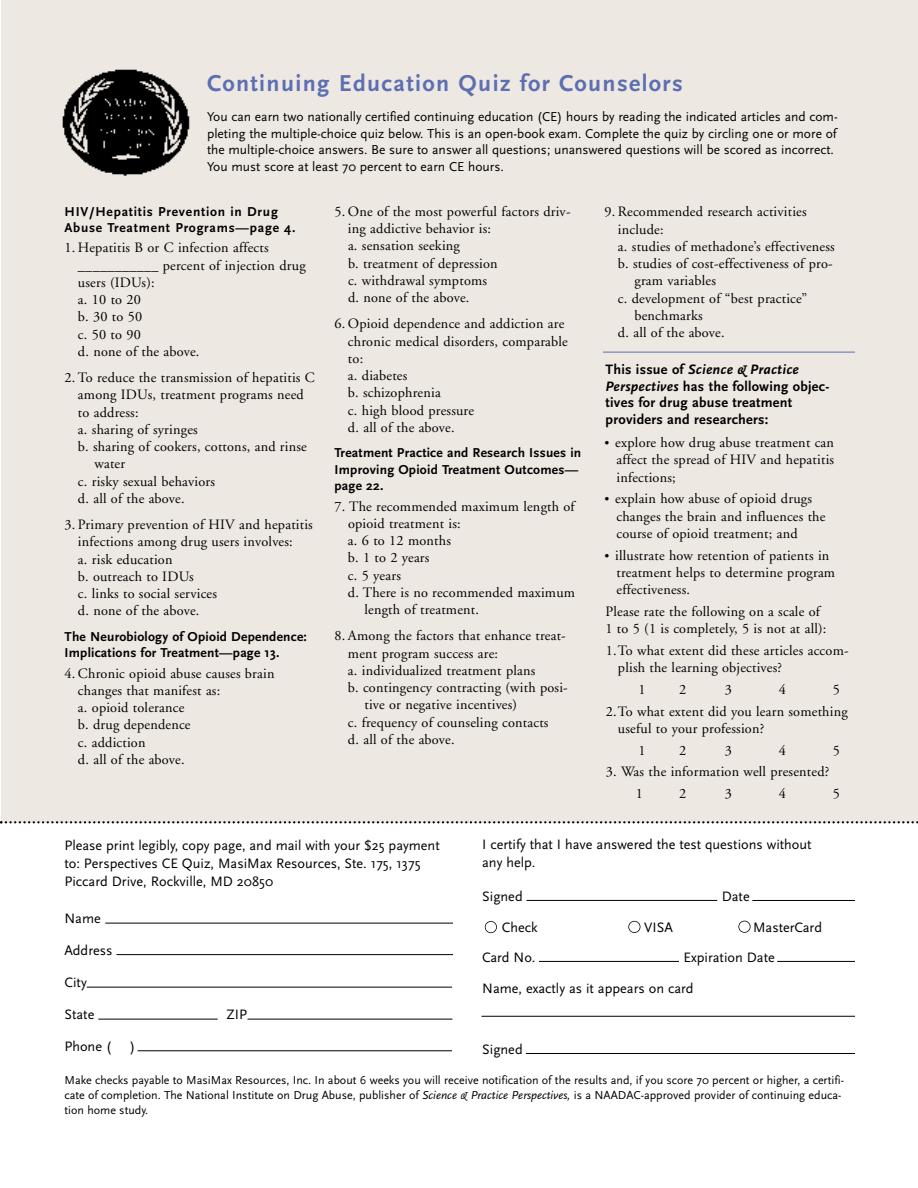
<style>
.page{position:relative;width:918px;height:1188px;background:#fff}
.page>*{position:absolute;margin:0;border:0;box-sizing:border-box;transform-origin:0 0}
.t1{font:700 24px "Scala Sans";letter-spacing:.055em;color:#5d6fb2}
.t2{font:14.25px/17.2px "Adobe Garamond";letter-spacing:.015em;color:#000}
.t3{font:14.25px/18px "Scala Sans";color:#000}
.t4{font:700 14.25px/16.5px "Scala Sans";letter-spacing:.015em;color:#000}
.t5{font:13.5px/16.5px "Scala Sans";color:#000;text-align:justify}
.t6{font:700 13.5px/16.5px "Scala Sans";letter-spacing:.015em;color:#000}
.t7{font:700 13.5px/16.5px "Scala Sans";letter-spacing:.055em;color:#000}
.t8{font:12px/15px "Scala Sans";color:#000}
.s1{font-style:italic}
.s2{font-size:12.75px}
</style>
<div class="page">
<div style="left:2px;top:0;width:916px;height:823px;background:#eee8e3"></div>
<hr style="left:603px;top:352px;width:252px;height:1px;background:#5d6fb2">
<svg style="left:0;top:821px;width:918px;height:2px"></svg>
<hr style="left:105px;top:923px;width:348px;height:1px;background:#000">
<hr style="left:116px;top:954px;width:337px;height:1px;background:#000">
<hr style="left:87px;top:987px;width:365px;height:1px;background:#000">
<hr style="left:98px;top:1019px;width:120px;height:1px;background:#000">
<hr style="left:248px;top:1019px;width:204px;height:1px;background:#000">
<hr style="left:138px;top:1050px;width:314px;height:1px;background:#000">
<hr style="left:526px;top:1053px;width:329px;height:1px;background:#000">
<hr style="left:482px;top:1016px;width:373px;height:1px;background:#000">
<hr style="left:539px;top:961px;width:140px;height:1px;background:#000">
<hr style="left:526px;top:900px;width:191px;height:1px;background:#000">
<hr style="left:752px;top:900px;width:103px;height:1px;background:#000">
<hr style="left:777px;top:961px;width:78px;height:1px;background:#000">
<img style="left:62px;top:69px;width:128px;height:107px">
<div style="left:738px;top:921px;width:13px;height:12px;border:2px solid #000;border-radius:50%"></div>
<div style="left:628px;top:921px;width:12px;height:12px;border:2px solid #000;border-radius:50%"></div>
<div style="left:485px;top:921px;width:12px;height:12px;border:2px solid #000;border-radius:50%"></div>
<h2 class="t1" style="left:207px;top:74px;width:477px">Continuing Education Quiz for Counselors</h2>
<p class="t5" style="left:207px;top:110px;width:632px">You can earn two nationally certified continuing education (CE) hours by reading the indicated articles and com&shy;pleting the multiple-choice quiz below. This is an open-book exam. Complete the quiz by circling one or more of the multiple-choice answers. Be sure to answer all questions; unanswered questions will be scored as incorrect.</p>
<p class="t5" style="left:207px;top:159px;width:298px">You must score at least 70 percent to earn CE hours.</p>
<h1 class="t7" style="left:64px;top:204px;width:233px">HIV/Hepatitis Prevention in Drug<br>Abuse Treatment Programs—page 4.</h1>
<p class="t2" style="left:78px;top:240px;width:229px;text-indent:-13px">1. Hepatitis B or C infection affects ___________ percent of injection drug users (IDUs):<br>a. 10 to 20<br>b. 30 to 50<br>c. 50 to 90<br>d. none of the above.</p>
<p class="t2" style="left:64px;top:370px;width:252px">2. To reduce the transmission of hepatitis C</p>
<p class="t2" style="left:78px;top:387px;width:227px">among IDUs, treatment programs need</p>
<p class="t2" style="left:78px;top:405px;width:62px">to address:</p>
<p class="t2" style="left:78px;top:422px;width:121px">a. sharing of syringes</p>
<p class="t2" style="left:78px;top:439px;width:230px">b. sharing of cookers, cottons, and rinse</p>
<p class="t2" style="left:94px;top:456px;width:32px">water</p>
<p class="t2" style="left:78px;top:474px;width:139px">c. risky sexual behaviors</p>
<p class="t2" style="left:78px;top:491px;width:108px">d. all of the above.</p>
<p class="t2" style="left:78px;top:517px;width:236px;text-indent:-13px">3. Primary prevention of HIV and hepatitis infections among drug users involves:<br>a. risk education<br>b. outreach to IDUs<br>c. links to social services<br>d. none of the above.</p>
<h1 class="t6" style="left:64px;top:629px;width:244px">The Neurobiology of Opioid Dependence:<br>Implications for Treatment—page 13.</h1>
<p class="t2" style="left:78px;top:666px;width:198px;text-indent:-13px">4. Chronic opioid abuse causes brain changes that manifest as:<br>a. opioid tolerance<br>b. drug dependence<br>c. addiction<br>d. all of the above.</p>
<p class="t2" style="left:348px;top:204px;width:224px;text-indent:-13px">5. One of the most powerful factors driv&shy;ing addictive behavior is:<br>a. sensation seeking<br>b. treatment of depression<br>c. withdrawal symptoms<br>d. none of the above.</p>
<p class="t2" style="left:335px;top:317px;width:231px">6. Opioid dependence and addiction are</p>
<p class="t2" style="left:348px;top:334px;width:221px">chronic medical disorders, comparable to:<br>a. diabetes<br>b. schizophrenia<br>c. high blood pressure<br>d. all of the above.</p>
<h1 class="t6" style="left:334px;top:446px;width:248px">Treatment Practice and Research Issues in<br>Improving Opioid Treatment Outcomes— page 22.</h1>
<p class="t2" style="left:334px;top:499px;width:242px">7. The recommended maximum length of</p>
<p class="t2" style="left:348px;top:516px;width:114px">opioid treatment is:</p>
<p class="t2" style="left:348px;top:533px;width:105px">a. 6 to 12 months</p>
<p class="t2" style="left:348px;top:551px;width:83px">b. 1 to 2 years</p>
<p class="t2" style="left:348px;top:568px;width:55px">c. 5 years</p>
<p class="t2" style="left:348px;top:585px;width:229px">d. There is no recommended maximum</p>
<p class="t2" style="left:364px;top:602px;width:116px">length of treatment.</p>
<p class="t2" style="left:334px;top:629px;width:233px">8. Among the factors that enhance treat-</p>
<p class="t2" style="left:348px;top:646px;width:152px">ment program success are:</p>
<p class="t2" style="left:348px;top:663px;width:189px">a. individualized treatment plans</p>
<p class="t2" style="left:348px;top:680px;width:221px">b. contingency contracting (with posi-</p>
<p class="t2" style="left:364px;top:698px;width:154px">tive or negative incentives)</p>
<p class="t2" style="left:348px;top:715px;width:202px">c. frequency of counseling contacts</p>
<p class="t2" style="left:348px;top:732px;width:108px">d. all of the above.</p>
<p class="t2" style="left:604px;top:205px;width:204px">9. Recommended research activities</p>
<p class="t2" style="left:618px;top:222px;width:47px">include:</p>
<p class="t2" style="left:618px;top:239px;width:218px">a. studies of methadone’s effectiveness</p>
<p class="t2" style="left:618px;top:256px;width:216px">b. studies of cost-effectiveness of pro-</p>
<p class="t2" style="left:634px;top:274px;width:83px">gram variables</p>
<p class="t2" style="left:618px;top:291px;width:191px">c. development of “best practice”</p>
<p class="t2" style="left:634px;top:308px;width:70px">benchmarks</p>
<p class="t2" style="left:618px;top:325px;width:108px">d. all of the above.</p>
<h1 class="t4" style="left:606px;top:363px;width:225px">This issue of <span class="s1">Science &amp; Practice<br>Perspectives</span> has the following objec&shy;tives for drug abuse treatment providers and researchers:</h1>
<p class="t2" style="left:616px;top:435px;width:219px;text-align:justify;text-indent:-12px"><span class="s2">•</span> explore how drug abuse treatment can affect the spread of HIV and hepatitis infections;</p>
<p class="t2" style="left:616px;top:492px;width:211px;text-indent:-12px"><span class="s2">•</span> explain how abuse of opioid drugs changes the brain and influences the course of opioid treatment; and</p>
<p class="t2" style="left:616px;top:548px;width:220px;text-indent:-12px"><span class="s2">•</span> illustrate how retention of patients in treatment helps to determine program effectiveness.</p>
<p class="t2" style="left:606px;top:604px;width:222px">Please rate the following on a scale of<br>1 to 5 (1 is completely, 5 is not at all):</p>
<p class="t2" style="left:618px;top:643px;width:232px;text-indent:-12px">1.To what extent did these articles accom&shy;plish the learning objectives?</p>
<p class="t2" style="left:639px;top:682px;width:9px">1</p>
<p class="t2" style="left:679px;top:682px;width:9px">2</p>
<p class="t2" style="left:725px;top:682px;width:9px">3</p>
<p class="t2" style="left:779px;top:682px;width:9px">4</p>
<p class="t2" style="left:606px;top:680px;width:243px;line-height:21.8px;text-indent:227px">5<br>2.To what extent did you learn something</p>
<p class="t2" style="left:639px;top:719px;width:127px;line-height:21.8px;text-indent:-21px">useful to your profession?<br>1</p>
<p class="t2" style="left:679px;top:743px;width:9px">2</p>
<p class="t2" style="left:725px;top:743px;width:9px">3</p>
<p class="t2" style="left:779px;top:743px;width:9px">4</p>
<p class="t2" style="left:833px;top:743px;width:9px">5</p>
<p class="t2" style="left:636px;top:762px;width:195px;line-height:21.8px;text-indent:-30px">3. Was the information well presented?<br>1</p>
<p class="t2" style="left:679px;top:786px;width:9px">2</p>
<p class="t2" style="left:725px;top:786px;width:9px">3</p>
<p class="t2" style="left:779px;top:786px;width:9px">4</p>
<p class="t2" style="left:833px;top:786px;width:9px">5</p>
<p class="t3" style="left:482px;top:836px;width:331px">I certify that I have answered the test questions without any help.</p>
<p class="t3" style="left:482px;top:889px;width:42px">Signed</p>
<p class="t3" style="left:722px;top:889px;width:29px">Date</p>
<p class="t3" style="left:502px;top:919px;width:37px">Check</p>
<p class="t3" style="left:644px;top:919px;width:30px">VISA</p>
<p class="t3" style="left:753px;top:919px;width:70px">MasterCard</p>
<p class="t3" style="left:482px;top:950px;width:55px">Card No.</p>
<p class="t3" style="left:65px;top:837px;width:377px">Please print legibly, copy page, and mail with your $25 payment to: Perspectives CE Quiz, MasiMax Resources, Ste. 175, 1375<br>Piccard Drive, Rockville, MD 20850</p>
<p class="t3" style="left:65px;top:910px;width:38px">Name</p>
<p class="t3" style="left:65px;top:942px;width:50px">Address</p>
<p class="t3" style="left:65px;top:975px;width:24px">City</p>
<p class="t3" style="left:65px;top:1007px;width:31px">State</p>
<p class="t3" style="left:227px;top:1007px;width:22px">ZIP</p>
<p class="t3" style="left:65px;top:1039px;width:48px">Phone (</p>
<p class="t3" style="left:130px;top:1039px;width:7px">)</p>
<p class="t3" style="left:482px;top:943px;width:294px;line-height:30.6px;text-indent:201px">Expiration Date<br>Name, exactly as it appears on card</p>
<p class="t3" style="left:482px;top:1042px;width:42px">Signed</p>
<p class="t8" style="left:64px;top:1074px;width:781px">Make checks payable to MasiMax Resources, Inc. In about 6 weeks you will receive notification of the results and, if you score 70 percent or higher, a certifi&shy;cate of completion. The National Institute on Drug Abuse, publisher of <span class="s1">Science &amp; Practice Perspectives,</span> is a NAADAC-approved provider of continuing educa&shy;tion home study.</p>
</div>
